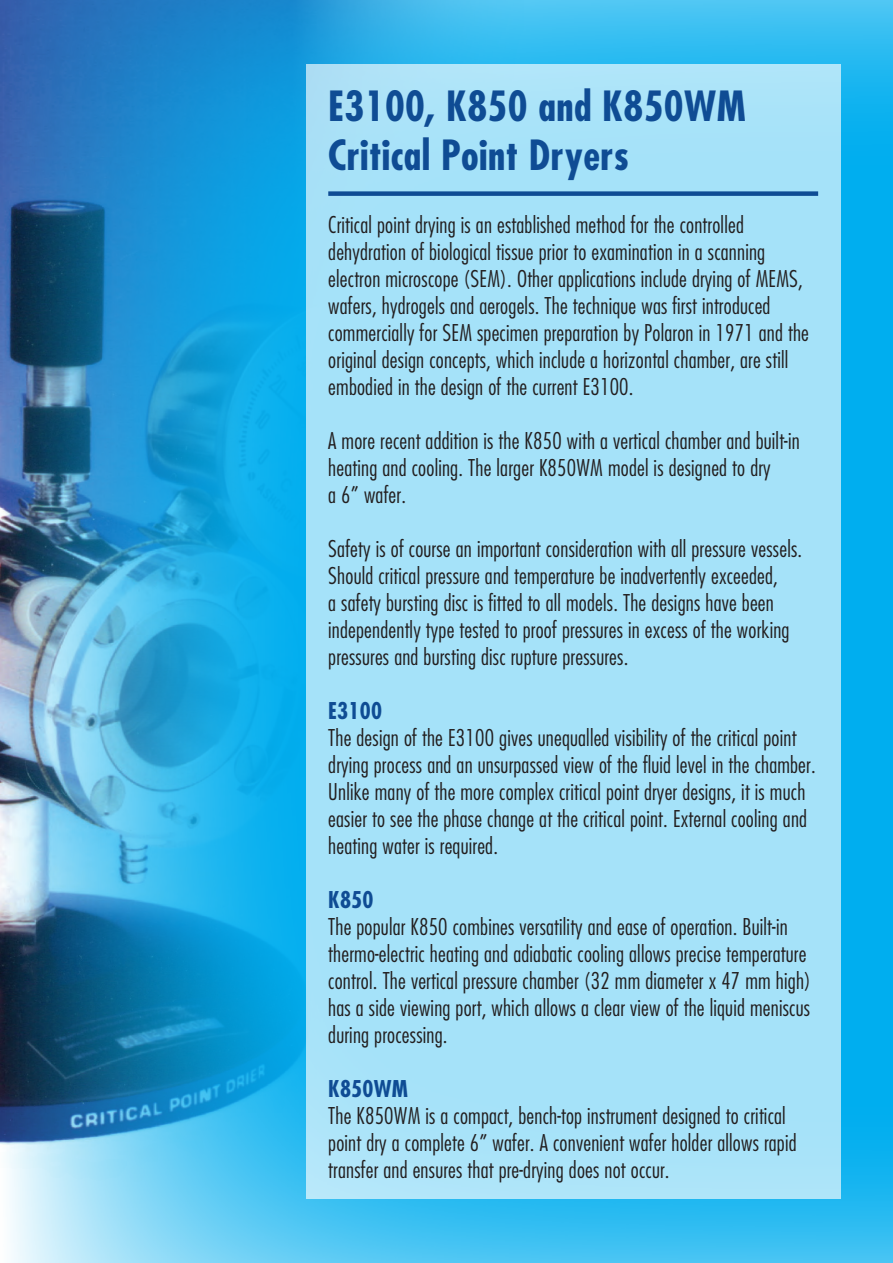
<style>
.page{position:relative;width:893px;height:1263px;background:#fff}
.page>*{position:absolute;margin:0;border:0;box-sizing:border-box;transform-origin:0 0}
.t1{font:700 condensed 40.5px/48.8px "Futura";letter-spacing:.01em;color:#0f4c94}
.t2{font:300 condensed 22.5px/27px "Futura";letter-spacing:.01em;color:#231f20}
.t3{font:700 condensed 22.5px "Futura";letter-spacing:.01em;color:#0f4c94}
</style>
<div class="page">
<img style="left:0;top:0;width:893px;height:1263px">
<div style="left:306px;top:64px;width:535px;height:1134px;background:#a5e2f9"></div>
<div style="left:328px;top:191px;width:490px;height:5px;background:#0f4c94"></div>
<h1 class="t1" style="left:328px;top:82px;width:419px">E3100, K850 and K850WM<br>Critical Point Dryers</h1>
<p class="t2" style="left:328px;top:211px;width:482px">Critical point drying is an established method for the controlled dehydration of biological tissue prior to examination in a scanning electron microscope (SEM). Other applications include drying of MEMS, wafers, hydrogels and aerogels. The technique was first introduced commercially for SEM specimen preparation by Polaron in 1971 and the original design concepts, which include a horizontal chamber, are still embodied in the design of the current E3100.</p>
<p class="t2" style="left:328px;top:427px;width:473px">A more recent addition is the K850 with a vertical chamber and built-in heating and cooling. The larger K850WM model is designed to dry<br>a 6” wafer.</p>
<p class="t2" style="left:328px;top:535px;width:475px">Safety is of course an important consideration with all pressure vessels.<br>Should critical pressure and temperature be inadvertently exceeded,<br>a safety bursting disc is fitted to all models. The designs have been independently type tested to proof pressures in excess of the working pressures and bursting disc rupture pressures.</p>
<p class="t3" style="left:328px;top:697px;width:55px">E3100</p>
<p class="t2" style="left:328px;top:724px;width:489px">The design of the E3100 gives unequalled visibility of the critical point drying process and an unsurpassed view of the fluid level in the chamber.<br>Unlike many of the more complex critical point dryer designs, it is much easier to see the phase change at the critical point. External cooling and heating water is required.</p>
<p class="t3" style="left:328px;top:886px;width:47px">K850</p>
<p class="t2" style="left:328px;top:913px;width:484px">The popular K850 combines versatility and ease of operation. Built-in thermo-electric heating and adiabatic cooling allows precise temperature control. The vertical pressure chamber (32 mm diameter x 47 mm high) has a side viewing port, which allows a clear view of the liquid meniscus during processing.</p>
<p class="t3" style="left:328px;top:1075px;width:81px">K850WM</p>
<p class="t2" style="left:328px;top:1102px;width:470px">The K850WM is a compact, bench-top instrument designed to critical point dry a complete 6” wafer. A convenient wafer holder allows rapid transfer and ensures that pre-drying does not occur.</p>
</div>
